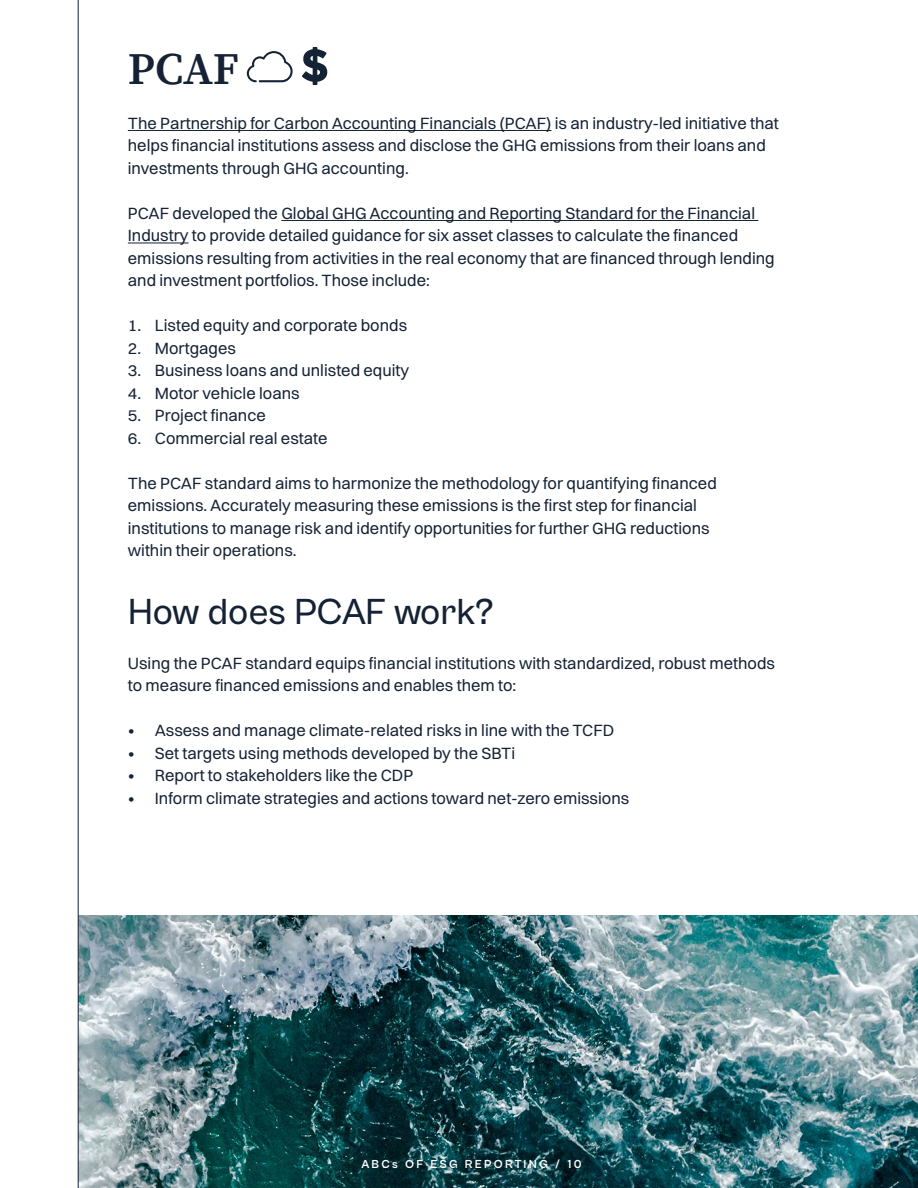
<style>
.page{position:relative;width:918px;height:1188px;background:#fff}
.page>*{position:absolute;margin:0;border:0;box-sizing:border-box;transform-origin:0 0}
.t1{font:600 45px "Source Serif Pro";color:#152235}
.t2{font:500 37.5px "Cabinet Grotesk";letter-spacing:-.005em;color:#152235}
.t3{font:16.5px/22.5px "Switzer";color:#152235}
.t4{font:700 12px "Cabinet Grotesk";letter-spacing:.185em;color:#fff}
</style>
<div class="page">
<img style="left:79px;top:916px;width:839px;height:272px">
<hr style="left:128px;top:130px;width:423px;height:1px;background:#152235">
<hr style="left:281px;top:220px;width:477px;height:1px;background:#152235">
<hr style="left:128px;top:243px;width:61px;height:1px;background:#152235">
<hr style="left:78px;top:0;width:1px;height:1188px;background:#142136">
<svg style="left:247px;top:51px;width:46px;height:31px"></svg>
<svg style="left:302px;top:47px;width:25px;height:38px"></svg>
<h1 class="t1" style="left:128px;top:38px;width:113px">PCAF</h1>
<p class="t3" style="left:128px;top:112px;width:653px">The Partnership for Carbon Accounting Financials (PCAF) is an industry-led initiative that helps financial institutions assess and disclose the GHG emissions from their loans and investments through GHG accounting.</p>
<p class="t3" style="left:128px;top:202px;width:648px">PCAF developed the Global GHG Accounting and Reporting Standard for the Financial Industry to provide detailed guidance for six asset classes to calculate the financed emissions resulting from activities in the real economy that are financed through lending and investment portfolios. Those include:</p>
<p class="t3" style="left:128px;top:314px;width:281px">1. Listed equity and corporate bonds</p>
<p class="t3" style="left:128px;top:337px;width:110px">2. Mortgages</p>
<p class="t3" style="left:128px;top:359px;width:283px">3. Business loans and unlisted equity</p>
<p class="t3" style="left:128px;top:382px;width:173px">4. Motor vehicle loans</p>
<p class="t3" style="left:128px;top:404px;width:140px">5. Project finance</p>
<p class="t3" style="left:128px;top:427px;width:201px">6. Commercial real estate</p>
<p class="t3" style="left:128px;top:472px;width:590px">The PCAF standard aims to harmonize the methodology for quantifying financed emissions. Accurately measuring these emissions is the first step for financial institutions to manage risk and identify opportunities for further GHG reductions within their operations.</p>
<h2 class="t2" style="left:128px;top:591px;width:368px">How does PCAF work?</h2>
<p class="t3" style="left:128px;top:652px;width:649px">Using the PCAF standard equips financial institutions with standardized, robust methods to measure financed emissions and enables them to:</p>
<p class="t3" style="left:128px;top:719px;width:488px">• Assess and manage climate-related risks in line with the TCFD</p>
<p class="t3" style="left:128px;top:742px;width:389px">• Set targets using methods developed by the SBTi</p>
<p class="t3" style="left:128px;top:764px;width:287px">• Report to stakeholders like the CDP</p>
<p class="t3" style="left:128px;top:787px;width:503px">• Inform climate strategies and actions toward net-zero emissions</p>
<p class="t4" style="left:362px;top:1158px;width:222px">ABCs OF ESG REPORTING / 10</p>
</div>
